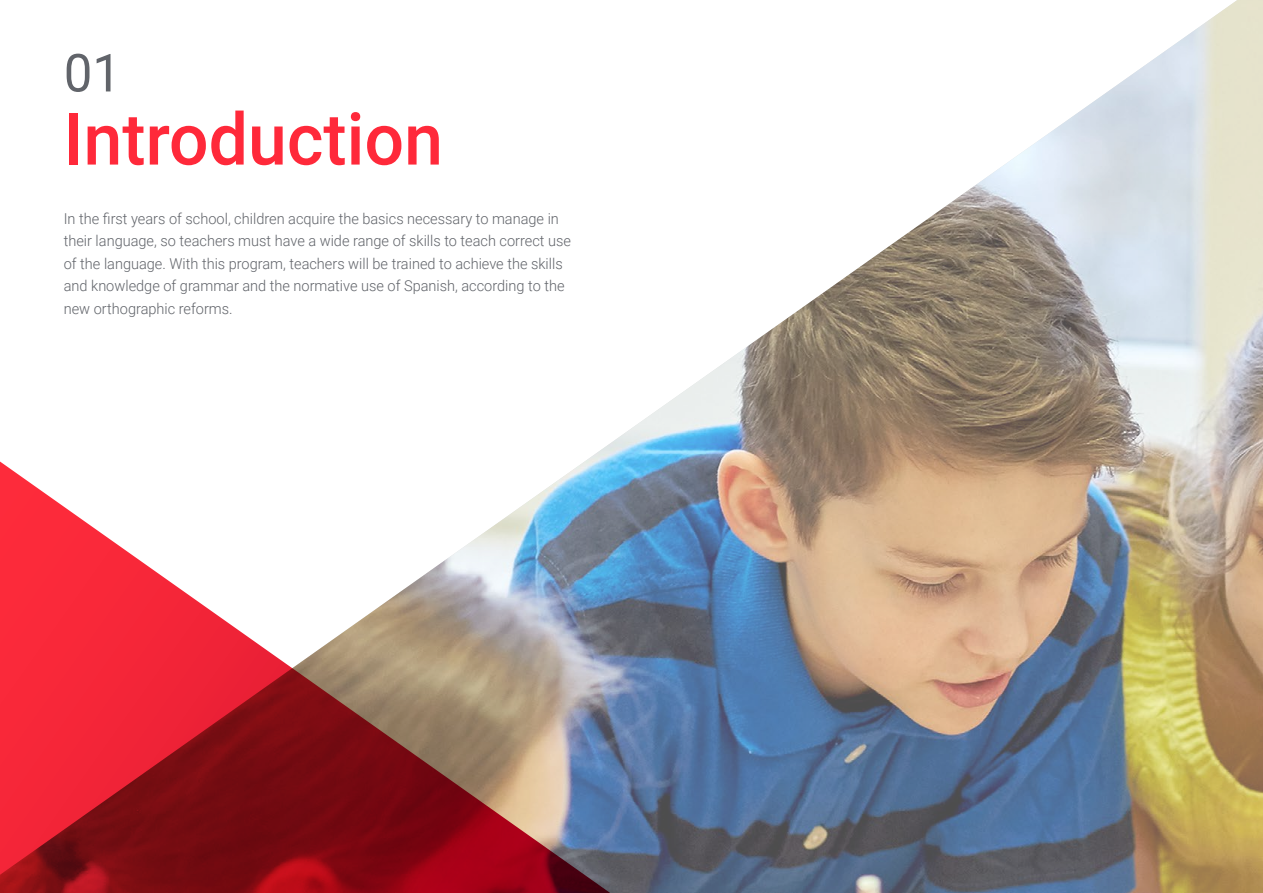
<style>
.page{position:relative;width:1263px;height:893px;background:#fff}
.page>*{position:absolute;margin:0;border:0;box-sizing:border-box;transform-origin:0 0}
.t1{font:500 72px "Roboto";color:#ff293a}
.t2{font:52.5px "Roboto";color:#61646a}
.t3{font:300 15px/22.5px "Roboto";color:#61646a}
</style>
<div class="page">
<img style="left:607px;top:0;width:656px;height:893px">
<svg style="left:0;top:446px;width:640px;height:447px"></svg>
<h2 class="t2" style="left:64px;top:36px;width:59px">01</h2>
<h1 class="t1" style="left:64px;top:89px;width:381px">Introduction</h1>
<p class="t3" style="left:64px;top:207px;width:509px">In the first years of school, children acquire the basics necessary to manage in their language, so teachers must have a wide range of skills to teach correct use of the language. With this program, teachers will be trained to achieve the skills and knowledge of grammar and the normative use of Spanish, according to the new orthographic reforms.</p>
</div>
